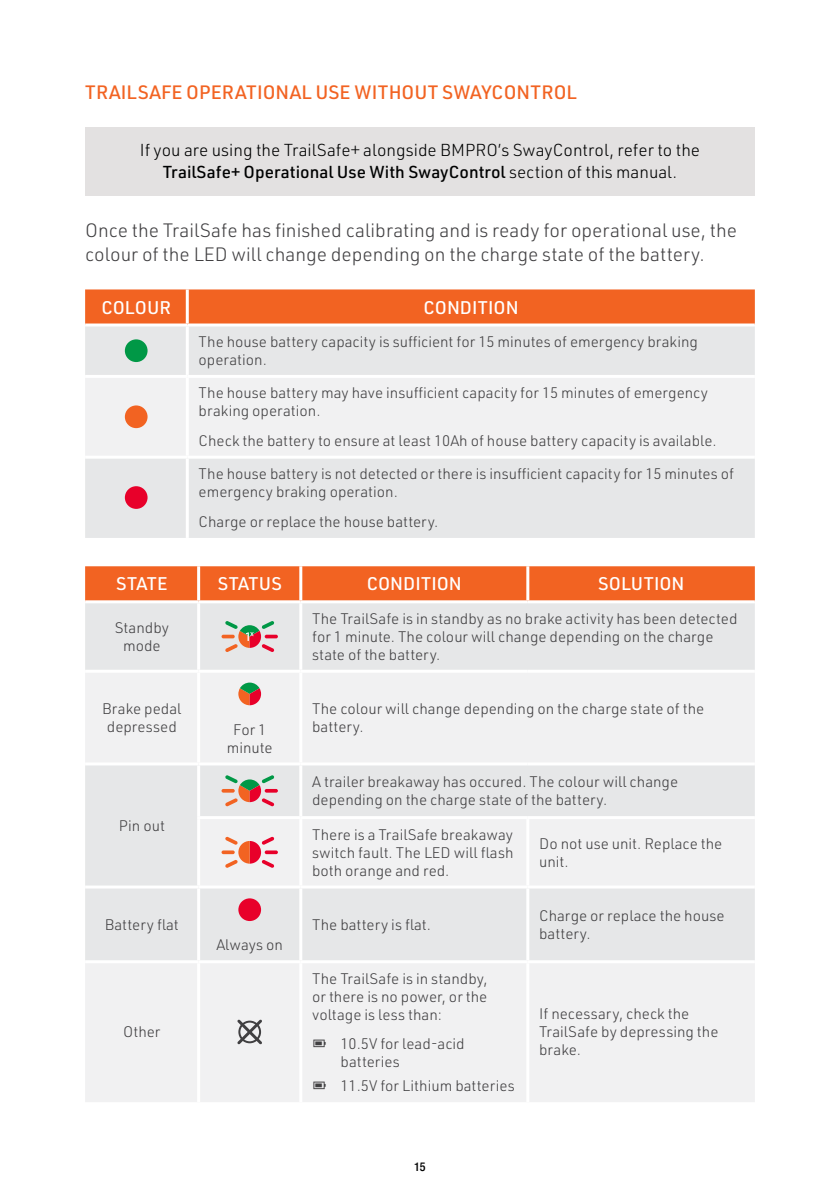
<style>
.page{position:relative;width:840px;height:1191px;background:#fff}
.page>*{position:absolute;margin:0;border:0;box-sizing:border-box;transform-origin:0 0}
.t1{font:300 19px/24px "URWDIN";color:#414042}
.t2{font:500 19px "URWDIN";letter-spacing:.005em;color:#f26322}
.t3{font:500 18px "URWDIN";color:#fff}
.t4{font:300 17px/22px "URWDIN";color:#000101;text-align:center}
.t5{font:300 15px/18px "URWDIN";color:#414042}
.t6{font:500 condensed 12px "Helvetica Neue LT";color:#000}
.s1{font-weight:500}
</style>
<div class="page">
<div style="left:85px;top:566px;width:669px;height:34px;background:#f26322"></div>
<div style="left:85px;top:603px;width:669px;height:66px;background:#e6e7e8"></div>
<svg style="left:85px;top:673px;width:669px;height:429px;fill:#f1f1f2"></svg>
<hr style="left:197px;top:566px;width:3px;height:34px;background:#fff">
<hr style="left:299px;top:566px;width:3px;height:34px;background:#fff">
<hr style="left:526px;top:566px;width:3px;height:34px;background:#fff">
<hr style="left:197px;top:603px;width:3px;height:66px;background:#fff">
<hr style="left:299px;top:603px;width:3px;height:66px;background:#fff">
<hr style="left:197px;top:672px;width:3px;height:90px;background:#fff">
<hr style="left:299px;top:672px;width:3px;height:90px;background:#fff">
<hr style="left:85px;top:762px;width:113px;height:3px;background:#fff">
<hr style="left:198px;top:762px;width:102px;height:3px;background:#fff">
<hr style="left:197px;top:765px;width:3px;height:51px;background:#fff">
<hr style="left:300px;top:762px;width:227px;height:3px;background:#fff">
<hr style="left:299px;top:765px;width:3px;height:51px;background:#fff">
<hr style="left:527px;top:762px;width:227px;height:3px;background:#fff">
<hr style="left:197px;top:816px;width:103px;height:3px;background:#fff">
<hr style="left:197px;top:819px;width:3px;height:66px;background:#fff">
<hr style="left:300px;top:816px;width:227px;height:3px;background:#fff">
<hr style="left:299px;top:819px;width:3px;height:66px;background:#fff">
<hr style="left:527px;top:816px;width:227px;height:3px;background:#fff">
<hr style="left:526px;top:819px;width:3px;height:66px;background:#fff">
<hr style="left:85px;top:885px;width:113px;height:3px;background:#fff">
<hr style="left:198px;top:885px;width:102px;height:3px;background:#fff">
<hr style="left:197px;top:888px;width:3px;height:72px;background:#fff">
<hr style="left:300px;top:885px;width:227px;height:3px;background:#fff">
<hr style="left:299px;top:888px;width:3px;height:72px;background:#fff">
<hr style="left:527px;top:885px;width:227px;height:3px;background:#fff">
<hr style="left:526px;top:888px;width:3px;height:72px;background:#fff">
<hr style="left:85px;top:960px;width:113px;height:3px;background:#fff">
<hr style="left:198px;top:960px;width:102px;height:3px;background:#fff">
<hr style="left:197px;top:963px;width:3px;height:139px;background:#fff">
<hr style="left:300px;top:960px;width:227px;height:3px;background:#fff">
<hr style="left:299px;top:963px;width:3px;height:139px;background:#fff">
<hr style="left:527px;top:960px;width:227px;height:3px;background:#fff">
<hr style="left:526px;top:963px;width:3px;height:139px;background:#fff">
<svg style="left:264px;top:634px;width:14px;height:4px"></svg>
<svg style="left:221px;top:634px;width:13px;height:4px"></svg>
<svg style="left:225px;top:621px;width:49px;height:31px;background:#c7aa9c"></svg>
<svg style="left:238px;top:682px;width:23px;height:23px"></svg>
<hr style="left:264px;top:789px;width:14px;height:3px;background:#e8002a;border-radius:2px">
<svg style="left:221px;top:775px;width:53px;height:31px;background:#c8ac9e"></svg>
<svg style="left:264px;top:850px;width:14px;height:4px"></svg>
<svg style="left:221px;top:850px;width:13px;height:4px"></svg>
<svg style="left:225px;top:836px;width:49px;height:32px"></svg>
<div style="left:238px;top:898px;width:23px;height:23px;background:#e8002a;border-radius:50%"></div>
<svg style="left:237px;top:1019px;width:25px;height:25px"></svg>
<div style="left:85px;top:289px;width:669px;height:34px;background:#f26322"></div>
<div style="left:85px;top:326px;width:669px;height:212px;background:#e6e7e8"></div>
<div style="left:85px;top:378px;width:669px;height:78px;background:#f1f1f2"></div>
<hr style="left:186px;top:289px;width:3px;height:34px;background:#fff">
<hr style="left:186px;top:326px;width:3px;height:49px;background:#fff">
<hr style="left:85px;top:375px;width:102px;height:3px;background:#fff">
<hr style="left:187px;top:375px;width:567px;height:3px;background:#fff">
<hr style="left:186px;top:378px;width:3px;height:78px;background:#fff">
<hr style="left:85px;top:456px;width:102px;height:3px;background:#fff">
<hr style="left:187px;top:456px;width:567px;height:3px;background:#fff">
<hr style="left:186px;top:459px;width:3px;height:79px;background:#fff">
<div style="left:125px;top:339px;width:22px;height:23px;background:#009846;border-radius:50%"></div>
<div style="left:125px;top:405px;width:22px;height:23px;background:#f26322;border-radius:50%"></div>
<div style="left:125px;top:486px;width:22px;height:23px;background:#e8002a;border-radius:50%"></div>
<div style="left:85px;top:127px;width:669px;height:68px;background:#e3e1e1"></div>
<svg style="left:313px;top:1039px;width:12px;height:8px"></svg>
<svg style="left:313px;top:1081px;width:12px;height:8px"></svg>
<p class="t2" style="left:85px;top:79px;width:493px">TRAILSAFE OPERATIONAL USE WITHOUT SWAYCONTROL</p>
<p class="t4" style="left:140px;top:139px;width:561px">If you are using the TrailSafe+ alongside BMPRO’s SwayControl, refer to the<br><span class="s1">TrailSafe+ Operational Use With SwayControl</span> section of this manual.</p>
<p class="t1" style="left:85px;top:218px;width:653px">Once the TrailSafe has finished calibrating and is ready for operational use, the colour of the LED will change depending on the charge state of the battery.</p>
<p class="t3" style="left:101px;top:295px;width:71px">COLOUR</p>
<p class="t3" style="left:423px;top:295px;width:97px">CONDITION</p>
<p class="t5" style="left:198px;top:332px;width:500px">The house battery capacity is sufficient for 15 minutes of emergency braking operation.</p>
<p class="t5" style="left:198px;top:384px;width:510px">The house battery may have insufficient capacity for 15 minutes of emergency braking operation.</p>
<p class="t5" style="left:198px;top:431px;width:519px">Check the battery to ensure at least 10Ah of house battery capacity is available.</p>
<p class="t5" style="left:198px;top:464px;width:536px">The house battery is not detected or there is insufficient capacity for 15 minutes of emergency braking operation.</p>
<p class="t5" style="left:198px;top:512px;width:241px">Charge or replace the house battery.</p>
<p class="t3" style="left:116px;top:572px;width:53px">STATE</p>
<p class="t3" style="left:217px;top:572px;width:65px">STATUS</p>
<p class="t3" style="left:366px;top:572px;width:97px">CONDITION</p>
<p class="t3" style="left:598px;top:572px;width:88px">SOLUTION</p>
<p class="t5" style="left:115px;top:618px;width:56px;text-align:center">Standby mode</p>
<p class="t5" style="left:312px;top:609px;width:426px">The TrailSafe is in standby as no brake activity has been detected for 1 minute. The colour will change depending on the charge state of the battery.</p>
<p class="t5" style="left:102px;top:699px;width:81px;text-align:center">Brake pedal depressed</p>
<p class="t5" style="left:312px;top:699px;width:393px">The colour will change depending on the charge state of the battery.</p>
<p class="t5" style="left:226px;top:720px;width:47px;text-align:center">For 1 minute</p>
<p class="t5" style="left:119px;top:816px;width:48px">Pin out</p>
<p class="t5" style="left:105px;top:915px;width:75px">Battery flat</p>
<p class="t5" style="left:123px;top:1022px;width:39px">Other</p>
<p class="t5" style="left:216px;top:935px;width:68px">Always on</p>
<p class="t5" style="left:312px;top:772px;width:367px">A trailer breakaway has occured. The colour will change depending on the charge state of the battery.</p>
<p class="t5" style="left:312px;top:825px;width:203px;text-align:justify">There is a TrailSafe breakaway switch fault. The LED will flash both orange and red.</p>
<p class="t5" style="left:539px;top:834px;width:185px">Do not use unit. Replace the unit.</p>
<p class="t5" style="left:312px;top:915px;width:120px">The battery is flat.</p>
<p class="t5" style="left:539px;top:906px;width:187px">Charge or replace the house battery.</p>
<p class="t5" style="left:312px;top:969px;width:177px;text-align:justify">The TrailSafe is in standby, or there is no power, or the voltage is less than:</p>
<p class="t5" style="left:340px;top:1034px;width:126px">10.5V for lead-acid batteries</p>
<p class="t5" style="left:340px;top:1076px;width:175px">11.5V for Lithium batteries</p>
<p class="t5" style="left:539px;top:1004px;width:181px">If necessary, check the<br>TrailSafe by depressing the brake.</p>
<p class="t6" style="left:414px;top:1159px;width:13px">15</p>
</div>
